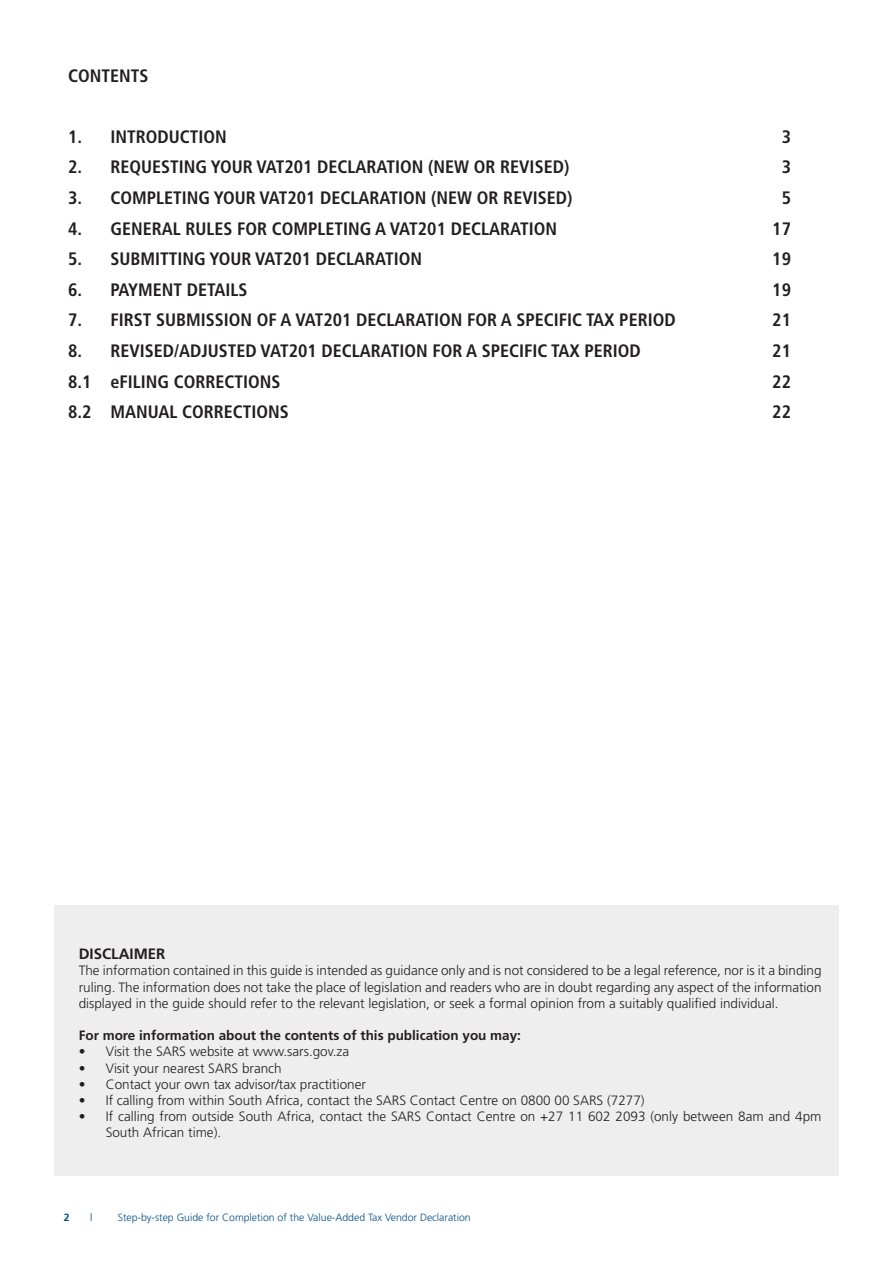
<style>
.page{position:relative;width:893px;height:1263px;background:#fff}
.page>*{position:absolute;margin:0;border:0;box-sizing:border-box;transform-origin:0 0}
.TOC_1{font:700 condensed 18px "Frutiger";color:#231f20}
.t1{font:700 15px "Frutiger";color:#231f20}
.t2{font:300 13.5px/16.2px "Frutiger";color:#231f20;text-align:justify}
.t3{font:700 13.5px "Frutiger";color:#231f20}
.t4{font:300 10.5px "Frutiger";color:#004f87}
.t5{font:700 10.5px "Frutiger";color:#004f87}
</style>
<div class="page">
<div style="left:54px;top:906px;width:785px;height:270px;background:#eeeeef"></div>
<p class="TOC_1" style="left:68px;top:65px;width:82px">CONTENTS</p>
<p class="TOC_1" style="left:68px;top:126px;width:160px">1. INTRODUCTION</p>
<p class="TOC_1" style="left:782px;top:126px;width:11px">3</p>
<p class="TOC_1" style="left:68px;top:156px;width:503px">2. REQUESTING YOUR VAT201 DECLARATION (NEW OR REVISED)</p>
<p class="TOC_1" style="left:782px;top:156px;width:11px">3</p>
<p class="TOC_1" style="left:68px;top:187px;width:506px">3. COMPLETING YOUR VAT201 DECLARATION (NEW OR REVISED)</p>
<p class="TOC_1" style="left:782px;top:187px;width:11px">5</p>
<p class="TOC_1" style="left:68px;top:218px;width:490px">4. GENERAL RULES FOR COMPLETING A VAT201 DECLARATION</p>
<p class="TOC_1" style="left:772px;top:218px;width:20px">17</p>
<p class="TOC_1" style="left:68px;top:248px;width:356px">5. SUBMITTING YOUR VAT201 DECLARATION</p>
<p class="TOC_1" style="left:772px;top:248px;width:20px">19</p>
<p class="TOC_1" style="left:68px;top:279px;width:181px">6. PAYMENT DETAILS</p>
<p class="TOC_1" style="left:772px;top:279px;width:20px">19</p>
<p class="TOC_1" style="left:68px;top:309px;width:609px">7. FIRST SUBMISSION OF A VAT201 DECLARATION FOR A SPECIFIC TAX PERIOD</p>
<p class="TOC_1" style="left:772px;top:309px;width:20px">21</p>
<p class="TOC_1" style="left:68px;top:340px;width:574px">8. REVISED/ADJUSTED VAT201 DECLARATION FOR A SPECIFIC TAX PERIOD</p>
<p class="TOC_1" style="left:772px;top:340px;width:20px">21</p>
<p class="TOC_1" style="left:68px;top:371px;width:214px">8.1 eFILING CORRECTIONS</p>
<p class="TOC_1" style="left:772px;top:371px;width:20px">22</p>
<p class="TOC_1" style="left:68px;top:401px;width:222px">8.2 MANUAL CORRECTIONS</p>
<p class="TOC_1" style="left:772px;top:401px;width:20px">22</p>
<p class="t1" style="left:79px;top:945px;width:88px">DISCLAIMER</p>
<p class="t2" style="left:79px;top:962px;width:744px">The information contained in this guide is intended as guidance only and is not considered to be a legal reference, nor is it a binding ruling. The information does not take the place of legislation and readers who are in doubt regarding any aspect of the information displayed in the guide should refer to the relevant legislation, or seek a formal opinion from a suitably qualified individual.</p>
<p class="t3" style="left:79px;top:1027px;width:444px">For more information about the contents of this publication you may:</p>
<p class="t2" style="left:79px;top:1043px;width:272px">• Visit the SARS website at www.sars.gov.za</p>
<p class="t2" style="left:79px;top:1060px;width:205px">• Visit your nearest SARS branch</p>
<p class="t2" style="left:79px;top:1076px;width:289px">• Contact your own tax advisor/tax practitioner</p>
<p class="t2" style="left:79px;top:1092px;width:567px">• If calling from within South Africa, contact the SARS Contact Centre on 0800 00 SARS (7277)</p>
<p class="t2" style="left:106px;top:1108px;width:717px;text-indent:-27px">• If calling from outside South Africa, contact the SARS Contact Centre on +27 11 602 2093 (only between 8am and 4pm<br>South African time).</p>
<p class="t5" style="left:64px;top:1211px;width:7px">2</p>
<p class="t4" style="left:90px;top:1211px;width:4px">|</p>
<p class="t4" style="left:118px;top:1211px;width:354px">Step-by-step Guide for Completion of the Value-Added Tax Vendor Declaration</p>
</div>
